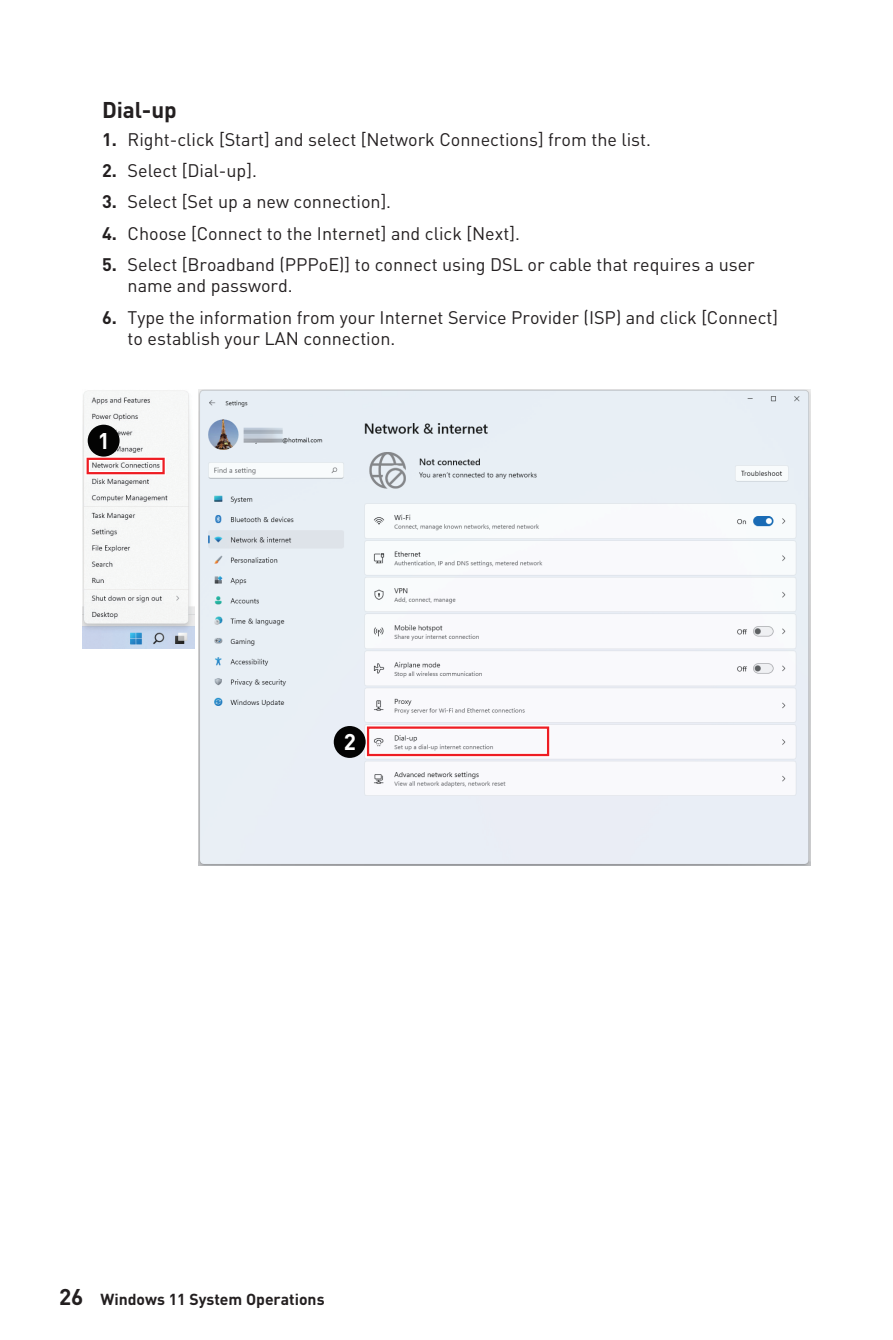
<style>
.page{position:relative;width:893px;height:1340px;background:#fff}
.page>*{position:absolute;margin:0;border:0;box-sizing:border-box;transform-origin:0 0}
.t1{font:700 22.5px "MSI Din Pro Noto CJK";letter-spacing:-.005em;color:#231f20}
.t2{font:700 22.5px "MSI Din Pro Noto CJK";color:#fff}
.t3{font:18px/21.6px "MSI Din Pro Noto CJK";color:#231f20}
.t4{font:700 15.75px "MSI Din Pro Noto CJK";color:#231f20}
.s1{font-weight:700}
.s2{font-size:22.5px}
</style>
<div class="page">
<img style="left:83px;top:390px;width:112px;height:259px">
<div style="left:85px;top:456px;width:81px;height:19px;border:4px solid #fff"></div>
<div style="left:87px;top:458px;width:78px;height:16px;border:2px solid #ee1d23"></div>
<div style="left:89px;top:426px;width:29px;height:29px;background:#030303;border-radius:50%"></div>
<div style="left:88px;top:424px;width:32px;height:32px;border:3px solid #030303;border-radius:50%"></div>
<img style="left:198px;top:389px;width:612px;height:476px">
<div style="left:366px;top:725px;width:184px;height:32px;border:4px solid #fff"></div>
<div style="left:367px;top:726px;width:182px;height:30px;border:2px solid #ee1d23"></div>
<div style="left:335px;top:727px;width:29px;height:29px;background:#030303;border-radius:50%"></div>
<div style="left:334px;top:726px;width:32px;height:32px;border:3px solid #030303;border-radius:50%"></div>
<p class="t1" style="left:102px;top:97px;width:76px">Dial-up</p>
<p class="t3" style="left:102px;top:129px;width:550px"><span class="s1">1.</span> Right-click [Start] and select [Network Connections] from the list.</p>
<p class="t3" style="left:102px;top:160px;width:156px"><span class="s1">2.</span> Select [Dial-up].</p>
<p class="t3" style="left:102px;top:191px;width:291px"><span class="s1">3.</span> Select [Set up a new connection].</p>
<p class="t3" style="left:102px;top:223px;width:419px"><span class="s1">4.</span> Choose [Connect to the Internet] and click [Next].</p>
<p class="t3" style="left:128px;top:254px;width:629px;text-indent:-26px"><span class="s1">5.</span> Select [Broadband (PPPoE)] to connect using DSL or cable that requires a user name and password.</p>
<p class="t3" style="left:128px;top:306px;width:652px;text-indent:-26px"><span class="s1">6.</span> Type the information from your Internet Service Provider (ISP) and click [Connect] to establish your LAN connection.</p>
<p class="t2" style="left:98px;top:428px;width:14px">1</p>
<p class="t2" style="left:344px;top:729px;width:14px">2</p>
<p class="t4" style="left:59px;top:1289px;width:267px"><span class="s2">26</span> Windows 11 System Operations</p>
</div>
